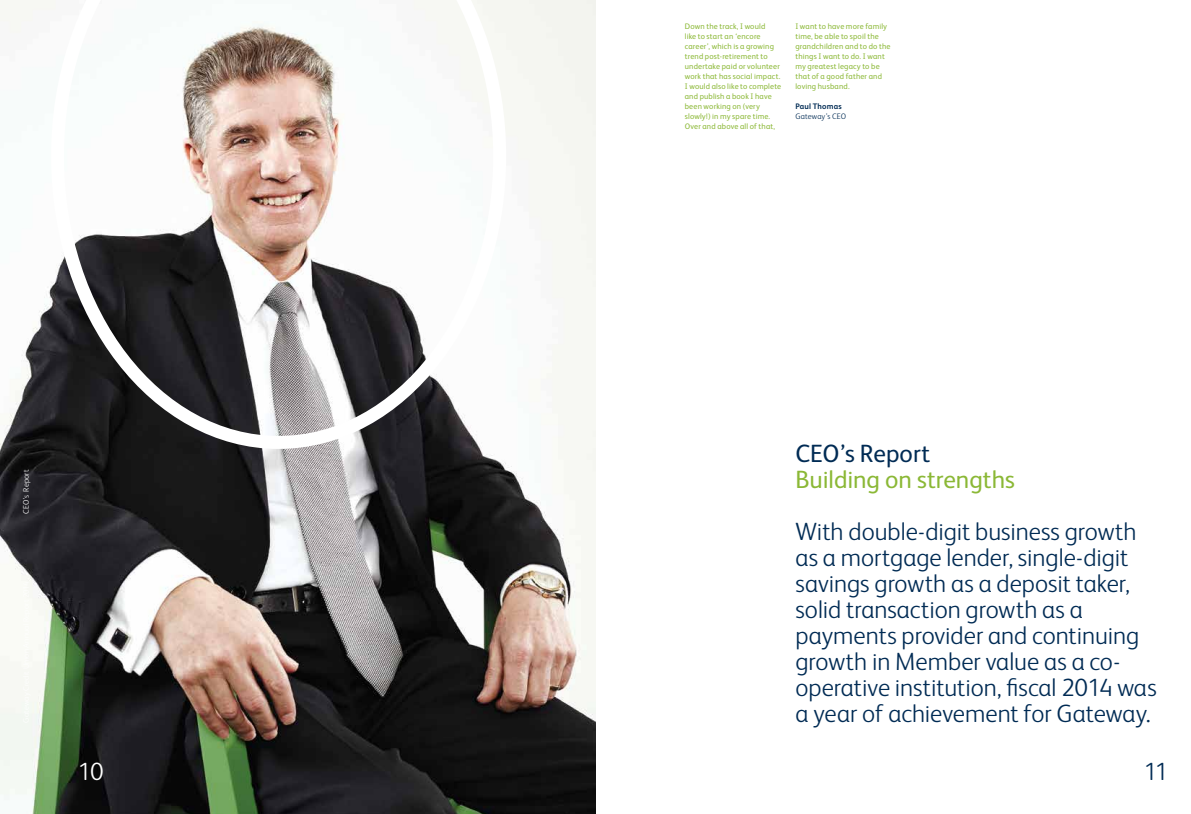
<style>
.page{position:relative;width:1191px;height:814px;background:#fff}
.page>*{position:absolute;margin:0;border:0;box-sizing:border-box;transform-origin:0 0}
.t1{font:300 25px/26px "FS Albert";color:#002b54}
.t2{font:25px "FS Albert";color:#8bb836}
.t3{font:25px "FS Albert";letter-spacing:.005em;color:#002b54}
.t4{font:300 25px "FS Albert";color:#fff}
.t5{font:8px/10px "FS Albert";letter-spacing:.02em;color:#8bb836}
.t6{font:300 8px "FS Albert";letter-spacing:.02em;color:#002b54}
.t7{font:300 8px "FS Albert";letter-spacing:.02em;color:#fff}
.t8{font:700 8px "FS Albert";letter-spacing:.02em;color:#002b54}
</style>
<div class="page">
<img style="left:0;top:0;width:595px;height:814px">
<svg style="left:51px;top:0;width:455px;height:449px"></svg>
<p class="t5" style="left:685px;top:21px;width:98px">Down the track, I would<br>like to start an ‘encore career’, which is a growing trend post-retirement to undertake paid or volunteer work that has social impact.<br>I would also like to complete and publish a book I have been working on (very slowly!) in my spare time.<br>Over and above all of that,</p>
<p class="t5" style="left:795px;top:21px;width:97px">I want to have more family time, be able to spoil the grandchildren and to do the things I want to do. I want my greatest legacy to be that of a good father and loving husband.</p>
<p class="t8" style="left:795px;top:101px;width:48px">Paul Thomas</p>
<p class="t6" style="left:795px;top:111px;width:52px">Gateway’s CEO</p>
<p class="t7" style="left:21px;top:514px;width:46px;rotate:-90deg">CEO’s Report</p>
<h1 class="t3" style="left:795px;top:437px;width:136px">CEO’s Report</h1>
<h1 class="t2" style="left:795px;top:463px;width:221px">Building on strengths</h1>
<p class="t1" style="left:795px;top:517px;width:363px">With double-digit business growth as a mortgage lender, single-digit savings growth as a deposit taker, solid transaction growth as a payments provider and continuing growth in Member value as a co&shy;operative institution, fiscal 2014 was a year of achievement for Gateway.</p>
<h1 class="t4" style="left:78px;top:755px;width:27px">10</h1>
<h1 class="t1" style="left:1144px;top:757px;width:26px">11</h1>
</div>
